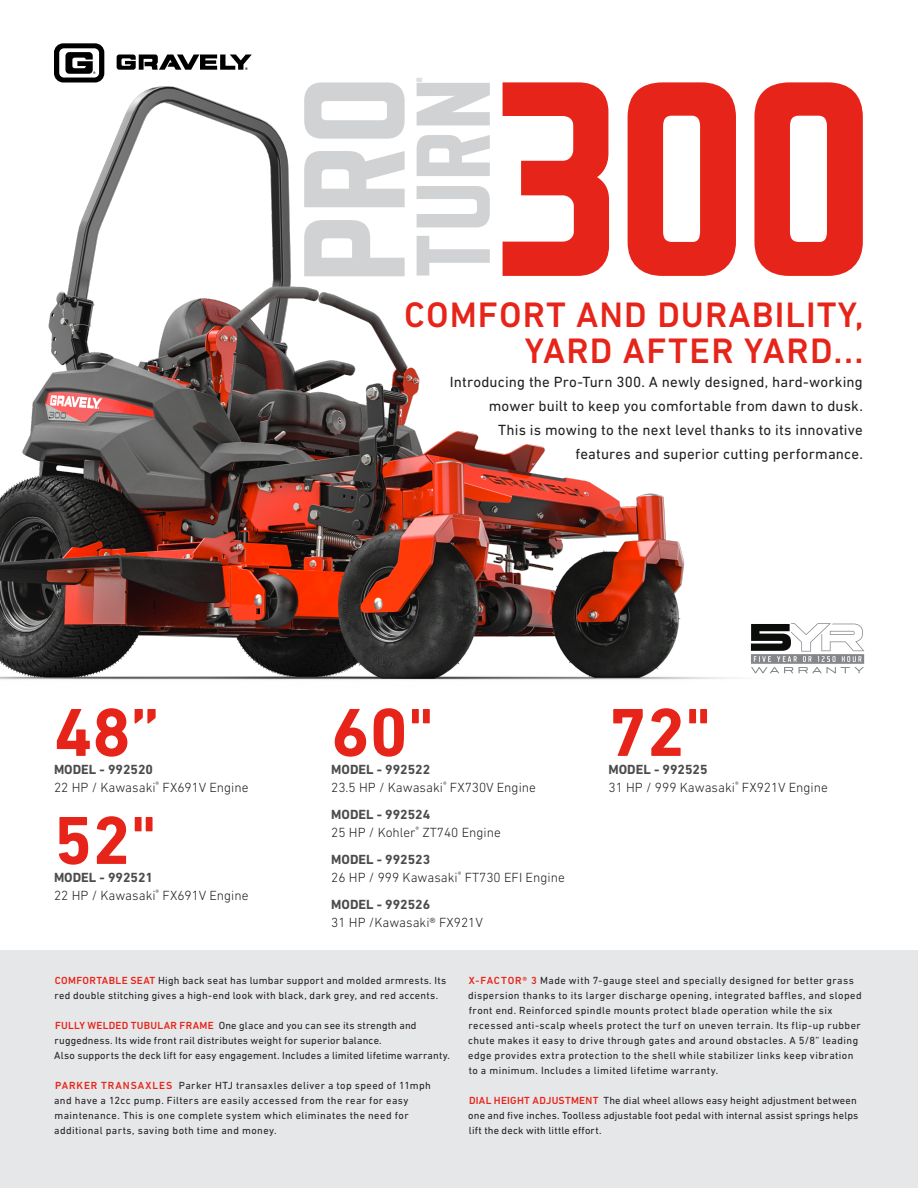
<style>
.page{position:relative;width:918px;height:1188px;background:#fff}
.page>*{position:absolute;margin:0;border:0;box-sizing:border-box;transform-origin:0 0}
.t1{font:800 condensed 308.7px "Hyperspace Race";color:#e72419}
.t2{font:800 condensed 160.2px "Hyperspace Race";color:#d1d2d4}
.t3{font:800 condensed 116.85px "Hyperspace Race";color:#d1d2d4}
.Product_Table_Cell{font:700 69px "DIN Next LT Pro";color:#e72419}
.Intro_Spread_Body{font:500 36px "DIN Next LT Pro";letter-spacing:.03em;color:#e72419}
.Intro_Spread_Body-2{font:15px "DIN Next LT Pro";letter-spacing:.01em;color:#231f20}
.Product_Table_Cell-2{font:300 13.5px "DIN Next LT Pro";color:#231f20}
.Product_Table_Cell-3{font:700 13.5px "DIN Next LT Pro";color:#4b4c4d}
.F_B_Header_-_NEW{font:10.5px/15px "DIN Next LT Pro";letter-spacing:.035em;color:#231f20}
.F_B_Header_-_NEW-2{font:10.5px/15px "DIN Next LT Pro";letter-spacing:.015em;color:#231f20}
.t4{font:800 condensed 8.7px "Hyperspace Race";color:#d1d2d4}
.s1{font-weight:500;color:#e72419}
</style>
<div class="page">
<div style="left:0;top:950px;width:918px;height:238px;background:#e6e7e9"></div>
<svg style="left:117px;top:55px;width:135px;height:15px"></svg>
<svg style="left:54px;top:43px;width:50px;height:27px"></svg>
<svg style="left:802px;top:623px;width:62px;height:50px"></svg>
<img style="left:0;top:70px;width:802px;height:610px">
<p class="t2" style="left:270px;top:282px;width:206px;rotate:-90deg">PRO</p>
<p class="t4" style="left:415px;top:82px;width:6px;rotate:-90deg">®</p>
<p class="t3" style="left:392px;top:278px;width:201px;rotate:-90deg">TURN</p>
<p class="t1" style="left:495px;top:16px;width:378px">300</p>
<p class="Intro_Spread_Body" style="left:404px;top:294px;width:461px">COMFORT AND DURABILITY,</p>
<p class="Intro_Spread_Body" style="left:525px;top:330px;width:340px">YARD AFTER YARD...</p>
<p class="Intro_Spread_Body-2" style="left:450px;top:373px;width:414px">Introducing the Pro-Turn 300. A newly designed, hard-working</p>
<p class="Intro_Spread_Body-2" style="left:489px;top:397px;width:376px">mower built to keep you comfortable from dawn to dusk.</p>
<p class="Intro_Spread_Body-2" style="left:498px;top:421px;width:366px">This is mowing to the next level thanks to its innovative</p>
<p class="Intro_Spread_Body-2" style="left:575px;top:445px;width:289px">features and superior cutting performance.</p>
<p class="Product_Table_Cell" style="left:54px;top:692px;width:107px">48”</p>
<p class="Product_Table_Cell-3" style="left:54px;top:761px;width:101px">MODEL - 992520</p>
<p class="Product_Table_Cell-2" style="left:54px;top:780px;width:196px">22 HP / Kawasaki<sup>®</sup> FX691V Engine</p>
<p class="Product_Table_Cell" style="left:54px;top:800px;width:104px">52"</p>
<p class="Product_Table_Cell-3" style="left:54px;top:869px;width:101px">MODEL - 992521</p>
<p class="Product_Table_Cell-2" style="left:54px;top:888px;width:196px">22 HP / Kawasaki<sup>®</sup> FX691V Engine</p>
<p class="Product_Table_Cell" style="left:331px;top:692px;width:104px">60"</p>
<p class="Product_Table_Cell-3" style="left:331px;top:761px;width:101px">MODEL - 992522</p>
<p class="Product_Table_Cell-2" style="left:331px;top:780px;width:206px">23.5 HP / Kawasaki<sup>®</sup> FX730V Engine</p>
<p class="Product_Table_Cell-3" style="left:331px;top:806px;width:101px">MODEL - 992524</p>
<p class="Product_Table_Cell-2" style="left:331px;top:825px;width:171px">25 HP / Kohler<sup>®</sup> ZT740 Engine</p>
<p class="Product_Table_Cell-3" style="left:331px;top:851px;width:101px">MODEL - 992523</p>
<p class="Product_Table_Cell-2" style="left:331px;top:870px;width:235px">26 HP / 999 Kawasaki<sup>®</sup> FT730 EFI Engine</p>
<p class="Product_Table_Cell-3" style="left:331px;top:896px;width:101px">MODEL - 992526</p>
<p class="Product_Table_Cell-2" style="left:331px;top:915px;width:153px">31 HP /Kawasaki® FX921V</p>
<p class="Product_Table_Cell" style="left:608px;top:692px;width:104px">72"</p>
<p class="Product_Table_Cell-3" style="left:608px;top:761px;width:101px">MODEL - 992525</p>
<p class="Product_Table_Cell-2" style="left:608px;top:780px;width:221px">31 HP / 999 Kawasaki<sup>®</sup> FX921V Engine</p>
<p class="F_B_Header_-_NEW" style="left:55px;top:973px;width:393px"><span class="s1">COMFORTABLE SEAT</span> High back seat has lumbar support and molded armrests. Its red double stitching gives a high-end look with black, dark grey, and red accents.</p>
<p class="F_B_Header_-_NEW" style="left:55px;top:1018px;width:364px"><span class="s1">FULLY WELDED TUBULAR FRAME</span> One glace and you can see its strength and ruggedness. Its wide front rail distributes weight for superior balance.</p>
<p class="F_B_Header_-_NEW-2" style="left:54px;top:1048px;width:397px">Also supports the deck lift for easy engagement. Includes a limited lifetime warranty.</p>
<p class="F_B_Header_-_NEW" style="left:54px;top:1078px;width:378px"><span class="s1">PARKER TRANSAXLES</span> Parker HTJ transaxles deliver a top speed of 11mph and have a 12cc pump. Filters are easily accessed from the rear for easy maintenance. This is one complete system which eliminates the need for additional parts, saving both time and money.</p>
<p class="F_B_Header_-_NEW" style="left:468px;top:973px;width:395px"><span class="s1">X-FACTOR® 3</span> Made with 7-gauge steel and specially designed for better grass dispersion thanks to its larger discharge opening, integrated baffles, and sloped front end. Reinforced spindle mounts protect blade operation while the six recessed anti-scalp wheels protect the turf on uneven terrain. Its flip-up rubber chute makes it easy to drive through gates and around obstacles. A 5/8” leading edge provides extra protection to the shell while stabilizer links keep vibration to a minimum. Includes a limited lifetime warranty.</p>
<p class="F_B_Header_-_NEW-2" style="left:468px;top:1093px;width:392px"><span class="s1">DIAL HEIGHT ADJUSTMENT</span> The dial wheel allows easy height adjustment between one and five inches. Toolless adjustable foot pedal with internal assist springs helps lift the deck with little effort.</p>
</div>
